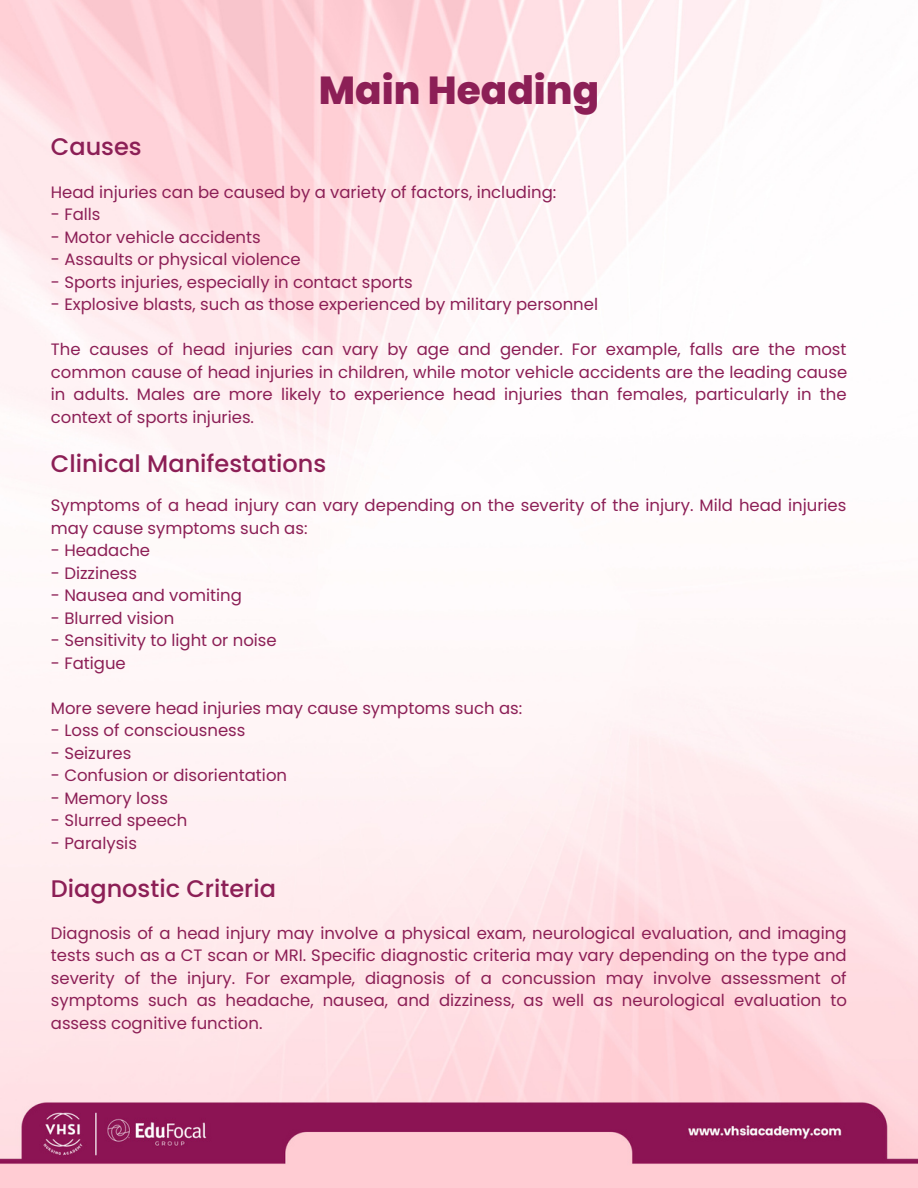
<style>
.page{position:relative;width:918px;height:1188px;background:#fff}
.page>*{position:absolute;margin:0;border:0;box-sizing:border-box;transform-origin:0 0}
.t1{font:800 39px "Poppins";color:#8c1f56}
.t2{font:500 24px "Poppins";color:#8c1f56}
.t3{font:16.5px/22.5px "Poppins";color:#8c1f56;text-align:justify}
</style>
<div class="page">
<img style="left:0;top:0;width:918px;height:1188px">
<p class="t1" style="left:319px;top:63px;width:282px">Main Heading</p>
<p class="t2" style="left:51px;top:130px;width:92px">Causes</p>
<p class="t3" style="left:51px;top:181px;width:507px">Head injuries can be caused by a variety of factors, including:</p>
<p class="t3" style="left:51px;top:203px;width:51px">- Falls</p>
<p class="t3" style="left:51px;top:226px;width:211px">- Motor vehicle accidents</p>
<p class="t3" style="left:51px;top:248px;width:251px">- Assaults or physical violence</p>
<p class="t3" style="left:51px;top:271px;width:363px">- Sports injuries, especially in contact sports</p>
<p class="t3" style="left:51px;top:293px;width:549px">- Explosive blasts, such as those experienced by military personnel</p>
<p class="t3" style="left:51px;top:338px;width:798px">The causes of head injuries can vary by age and gender. For example, falls are the most common cause of head injuries in children, while motor vehicle accidents are the leading cause in adults. Males are more likely to experience head injuries than females, particularly in the context of sports injuries.</p>
<p class="t2" style="left:51px;top:446px;width:277px">Clinical Manifestations</p>
<p class="t3" style="left:51px;top:494px;width:797px">Symptoms of a head injury can vary depending on the severity of the injury. Mild head injuries may cause symptoms such as:</p>
<p class="t3" style="left:51px;top:539px;width:101px">- Headache</p>
<p class="t3" style="left:51px;top:562px;width:88px">- Dizziness</p>
<p class="t3" style="left:51px;top:584px;width:193px">- Nausea and vomiting</p>
<p class="t3" style="left:51px;top:607px;width:125px">- Blurred vision</p>
<p class="t3" style="left:51px;top:629px;width:227px">- Sensitivity to light or noise</p>
<p class="t3" style="left:51px;top:652px;width:76px">- Fatigue</p>
<p class="t3" style="left:51px;top:697px;width:473px">More severe head injuries may cause symptoms such as:</p>
<p class="t3" style="left:51px;top:719px;width:196px">- Loss of consciousness</p>
<p class="t3" style="left:51px;top:742px;width:82px">- Seizures</p>
<p class="t3" style="left:51px;top:764px;width:238px">- Confusion or disorientation</p>
<p class="t3" style="left:51px;top:787px;width:119px">- Memory loss</p>
<p class="t3" style="left:51px;top:809px;width:138px">- Slurred speech</p>
<p class="t3" style="left:51px;top:832px;width:88px">- Paralysis</p>
<p class="t2" style="left:51px;top:871px;width:227px">Diagnostic Criteria</p>
<p class="t3" style="left:51px;top:922px;width:798px">Diagnosis of a head injury may involve a physical exam, neurological evaluation, and imaging tests such as a CT scan or MRI. Specific diagnostic criteria may vary depending on the type and severity of the injury. For example, diagnosis of a concussion may involve assessment of symptoms such as headache, nausea, and dizziness, as well as neurological evaluation to assess cognitive function.</p>
</div>
